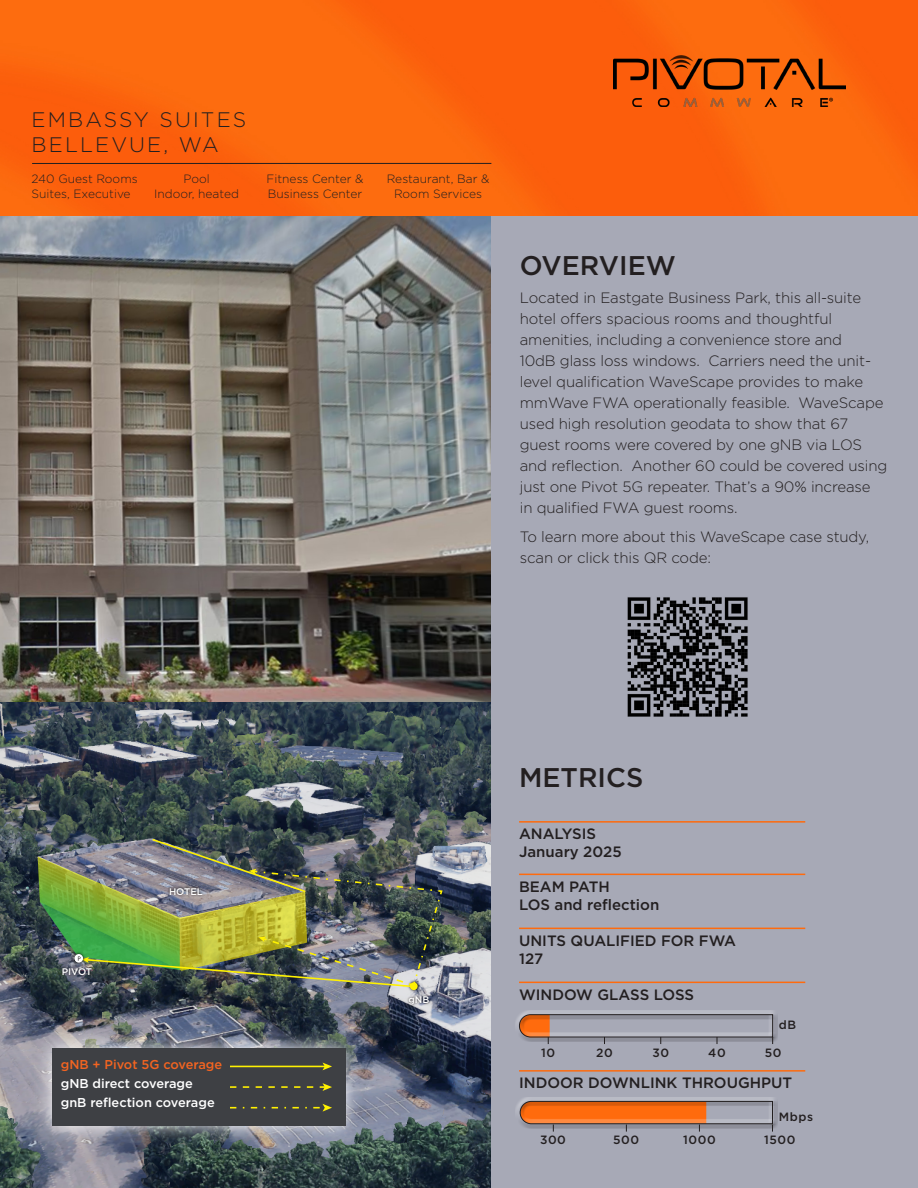
<style>
.page{position:relative;width:918px;height:1188px;background:#fff}
.page>*{position:absolute;margin:0;border:0;box-sizing:border-box;transform-origin:0 0}
.t1{font:500 27px "Gotham";color:#231f20}
.t2{font:300 21px/25.2px "Gotham";letter-spacing:.1em;color:#231f20}
.t3{font:300 15px/21px "Gotham";letter-spacing:-.01em;color:#231f20}
.t4{font:500 15px/18px "Gotham";color:#231f20}
.t5{font:500 12.75px/19.2px "Gotham";color:#fff}
.t6{font:500 12.75px "Gotham";color:#f36421}
.t7{font:300 12px "Gotham";color:#231f20}
.t8{font:500 12px "Gotham";letter-spacing:.05em;color:#231f20}
.t9{font:500 9.6px "Gotham";color:#fff}
</style>
<div class="page">
<img style="left:0;top:216px;width:491px;height:486px">
<img style="left:0;top:702px;width:491px;height:486px">
<img style="left:406px;top:988px;width:15px;height:3px">
<img style="left:397px;top:991px;width:43px;height:26px">
<img style="left:38px;top:838px;width:406px;height:150px">
<img style="left:27px;top:1023px;width:344px;height:128px">
<div style="left:52px;top:1048px;width:293px;height:78px;background:#3e4044"></div>
<hr style="left:230px;top:1066px;width:95px;height:1px;background:#fff101">
<svg style="left:323px;top:1063px;width:9px;height:7px"></svg>
<svg style="left:230px;top:1083px;width:102px;height:8px"></svg>
<svg style="left:230px;top:1104px;width:102px;height:8px"></svg>
<div style="left:491px;top:202px;width:427px;height:986px;background:#a7a9b6"></div>
<img style="left:0;top:0;width:918px;height:216px">
<img style="left:614px;top:55px;width:232px;height:52px">
<hr style="left:32px;top:163px;width:459px;height:1px;background:#231f20">
<hr style="left:519px;top:821px;width:286px;height:2px;background:#ff6b0d">
<hr style="left:519px;top:874px;width:286px;height:1px;background:#ff6b0d">
<hr style="left:519px;top:928px;width:286px;height:1px;background:#ff6b0d">
<hr style="left:519px;top:982px;width:286px;height:1px;background:#ff6b0d">
<hr style="left:519px;top:1070px;width:286px;height:2px;background:#ff6b0d">
<svg style="left:516px;top:1097px;width:257px;height:15px"></svg>
<div style="left:518px;top:1098px;width:260px;height:31px;background:#231f20;opacity:.75"></div>
<svg style="left:519px;top:1101px;width:254px;height:31px"></svg>
<div style="left:517px;top:1011px;width:261px;height:31px;background:#231f20;opacity:.75"></div>
<svg style="left:519px;top:1014px;width:254px;height:30px"></svg>
<img style="left:627px;top:597px;width:121px;height:120px">
<h2 class="t2" style="left:32px;top:106px;width:216px">EMBASSY SUITES<br>BELLEVUE, WA</h2>
<p class="t7" style="left:32px;top:171px;width:108px">240 Guest Rooms</p>
<p class="t7" style="left:183px;top:171px;width:28px">Pool</p>
<p class="t7" style="left:267px;top:171px;width:98px">Fitness Center &amp;</p>
<p class="t7" style="left:387px;top:171px;width:104px">Restaurant, Bar &amp;</p>
<p class="t7" style="left:32px;top:186px;width:101px">Suites, Executive</p>
<p class="t7" style="left:154px;top:186px;width:86px">Indoor, heated</p>
<p class="t7" style="left:268px;top:186px;width:96px">Business Center</p>
<p class="t7" style="left:394px;top:186px;width:90px">Room Services</p>
<h1 class="t1" style="left:520px;top:248px;width:158px">OVERVIEW</h1>
<p class="t3" style="left:520px;top:287px;width:369px">Located in Eastgate Business Park, this all-suite hotel offers spacious rooms and thoughtful amenities, including a convenience store and<br>10dB glass loss windows. Carriers need the unit&shy;level qualification WaveScape provides to make mmWave FWA operationally feasible. WaveScape used high resolution geodata to show that 67 guest rooms were covered by one gNB via LOS and reflection. Another 60 could be covered using just one Pivot 5G repeater. That’s a 90% increase<br>in qualified FWA guest rooms.</p>
<p class="t3" style="left:520px;top:526px;width:351px">To learn more about this WaveScape case study, scan or click this QR code:</p>
<p class="t9" style="left:62px;top:966px;width:32px">PIVOT</p>
<p class="t9" style="left:169px;top:885px;width:35px">HOTEL</p>
<p class="t6" style="left:61px;top:1056px;width:163px">gNB + Pivot 5G coverage</p>
<p class="t5" style="left:61px;top:1074px;width:156px">gNB direct coverage gnB reflection coverage</p>
<p class="t9" style="left:408px;top:994px;width:22px">gNB</p>
<h1 class="t1" style="left:519px;top:759px;width:126px">METRICS</h1>
<p class="t4" style="left:519px;top:825px;width:104px">ANALYSIS<br>January 2025</p>
<p class="t4" style="left:519px;top:877px;width:142px">BEAM PATH<br>LOS and reflection</p>
<p class="t4" style="left:519px;top:931px;width:218px">UNITS QUALIFIED FOR FWA<br>127</p>
<p class="t4" style="left:519px;top:985px;width:177px">WINDOW GLASS LOSS</p>
<p class="t8" style="left:779px;top:1017px;width:19px">dB</p>
<p class="t8" style="left:541px;top:1045px;width:16px">10</p>
<p class="t8" style="left:596px;top:1045px;width:18px">20</p>
<p class="t8" style="left:652px;top:1045px;width:18px">30</p>
<p class="t8" style="left:708px;top:1045px;width:19px">40</p>
<p class="t8" style="left:765px;top:1045px;width:18px">50</p>
<p class="t4" style="left:519px;top:1074px;width:275px">INDOOR DOWNLINK THROUGHPUT</p>
<p class="t8" style="left:779px;top:1109px;width:36px">Mbps</p>
<p class="t8" style="left:540px;top:1132px;width:27px">300</p>
<p class="t8" style="left:613px;top:1132px;width:28px">500</p>
<p class="t8" style="left:683px;top:1132px;width:34px">1000</p>
<p class="t8" style="left:764px;top:1132px;width:33px">1500</p>
</div>
